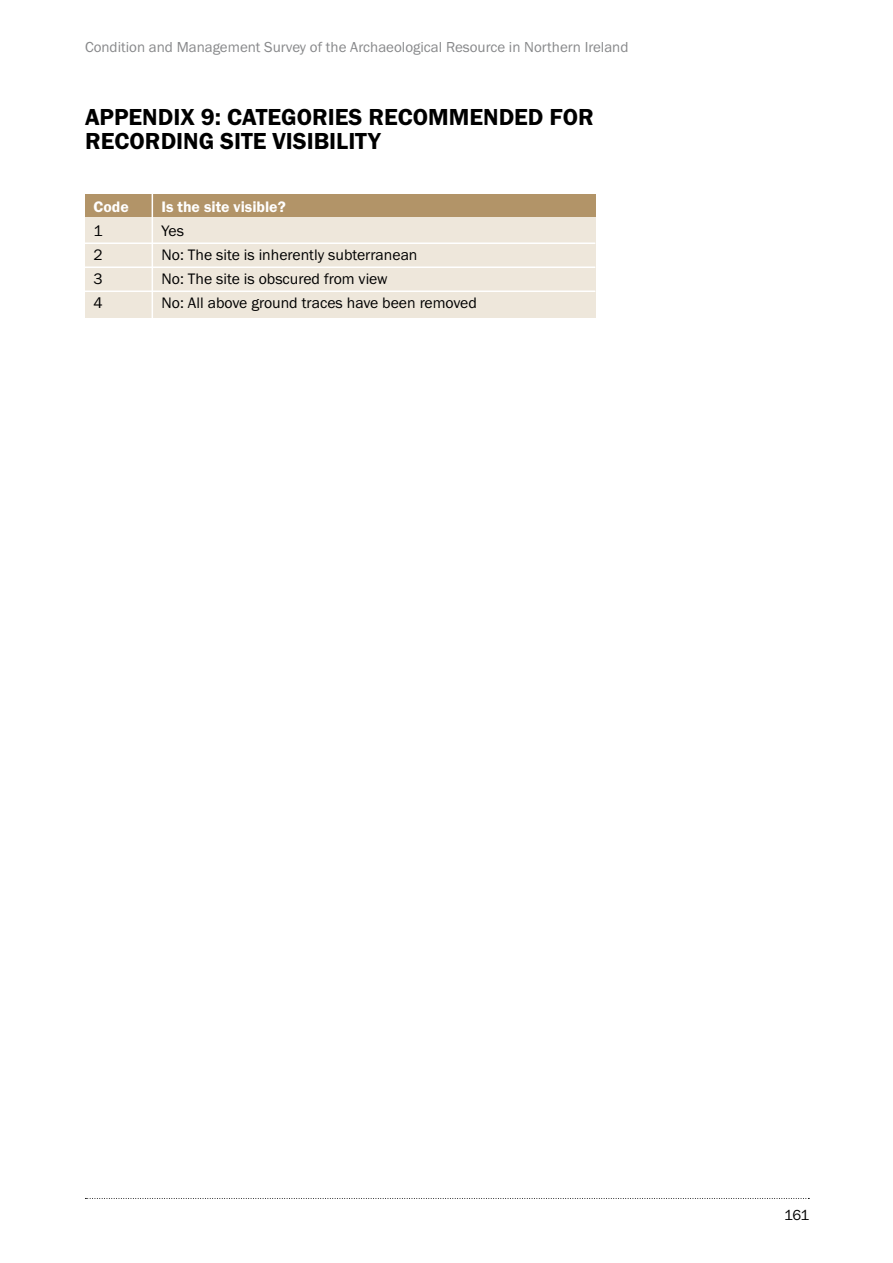
<style>
.page{position:relative;width:893px;height:1263px;background:#fff}
.page>*{position:absolute;margin:0;border:0;box-sizing:border-box;transform-origin:0 0}
.t1{font:600 24px "Franklin Got ITC";color:#000}
.t2{font:15.75px "Franklin Got ITC";color:#000}
.t3{font:600 15.75px "Franklin Got ITC";color:#fff}
.t4{font:15px "Franklin Got ITC";color:#87888a}
.t5{font:15px "Franklin Got ITC";color:#000}
</style>
<div class="page">
<svg style="left:85px;top:1198px;width:724px;height:1px"></svg>
<div style="left:85px;top:209px;width:510px;height:108px;background:#eee7db"></div>
<div style="left:85px;top:194px;width:510px;height:23px;background:#b29468"></div>
<hr style="left:152px;top:192px;width:1px;height:180px;background:#fff">
<hr style="left:81px;top:242px;width:514px;height:2px;background:#fff">
<hr style="left:81px;top:266px;width:514px;height:2px;background:#fff">
<hr style="left:81px;top:290px;width:514px;height:2px;background:#fff">
<p class="t4" style="left:85px;top:38px;width:545px">Condition and Management Survey of the Archaeological Resource in Northern Ireland</p>
<h1 class="t1" style="left:85px;top:103px;width:30px">APPEN</h1>
<h1 class="t1" style="left:158px;top:103px;width:289px">DIX 9: CATEGORIES RECOMMEN</h1>
<h1 class="t1" style="left:499px;top:103px;width:97px">DED FOR</h1>
<h1 class="t1" style="left:85px;top:127px;width:104px">RECORDING</h1>
<h1 class="t1" style="left:220px;top:127px;width:97px">SITE VISIBILI</h1>
<h1 class="t1" style="left:355px;top:127px;width:27px">TY</h1>
<p class="t3" style="left:94px;top:198px;width:37px">CODE</p>
<p class="t3" style="left:162px;top:198px;width:126px">IS THE SITE VISIBLE?</p>
<p class="t2" style="left:94px;top:222px;width:11px">1</p>
<p class="t2" style="left:162px;top:222px;width:24px">Yes</p>
<p class="t2" style="left:94px;top:246px;width:11px">2</p>
<p class="t2" style="left:162px;top:246px;width:257px">No: The site is inherently subterranean</p>
<p class="t2" style="left:94px;top:270px;width:11px">3</p>
<p class="t2" style="left:162px;top:270px;width:228px">No: The site is obscured from view</p>
<p class="t2" style="left:94px;top:294px;width:11px">4</p>
<p class="t2" style="left:162px;top:294px;width:317px">No: All above ground traces have been removed</p>
<p class="t5" style="left:784px;top:1206px;width:27px">161</p>
</div>
